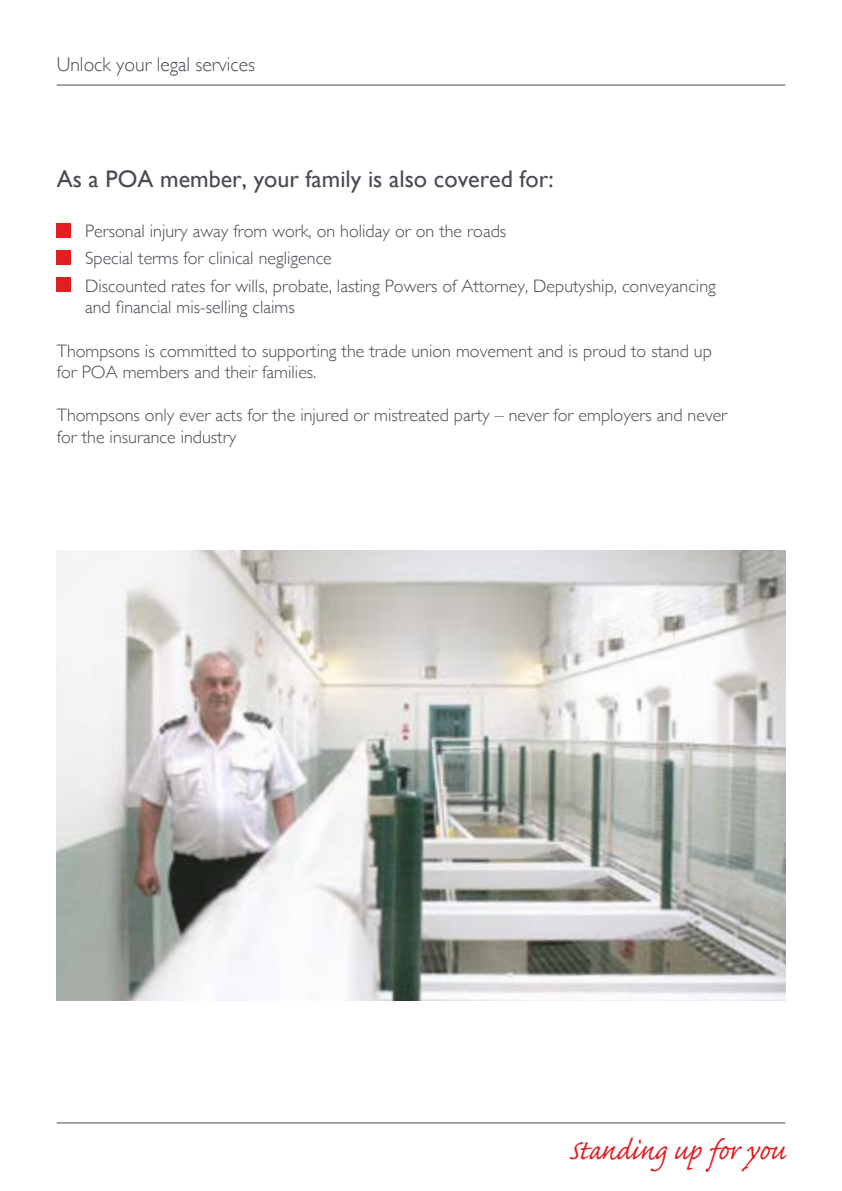
<style>
.page{position:relative;width:842px;height:1191px;background:#fff}
.page>*{position:absolute;margin:0;border:0;box-sizing:border-box;transform-origin:0 0}
.t1{font:36px "Caflisch Script Pro";letter-spacing:-.005em;color:#e11f21}
.t2{font:24px "Gill Sans";color:#484b54}
.t3{font:300 20px "Gill Sans";color:#484b54}
.t4{font:300 18px/27.2px "Gill Sans";color:#484b54}
</style>
<div class="page">
<hr style="left:57px;top:85px;width:728px;height:1px;background:#484b54">
<hr style="left:57px;top:1122px;width:728px;height:1px;background:#484b54">
<div style="left:57px;top:223px;width:14px;height:14px;background:#e11f21"></div>
<div style="left:57px;top:250px;width:14px;height:14px;background:#e11f21"></div>
<div style="left:57px;top:277px;width:14px;height:15px;background:#e11f21"></div>
<img style="left:57px;top:550px;width:728px;height:450px">
<p class="t3" style="left:57px;top:48px;width:200px">Unlock your legal services</p>
<h2 class="t2" style="left:57px;top:164px;width:498px">As a POA member, your family is also covered for:</h2>
<p class="t4" style="left:85px;top:217px;width:632px">Personal injury away from work, on holiday or on the roads<br>Special terms for clinical negligence<br>Discounted rates for wills, probate, lasting Powers of Attorney, Deputyship, conveyancing</p>
<p class="t4" style="left:85px;top:293px;width:211px">and financial mis-selling claims</p>
<p class="t4" style="left:57px;top:339px;width:657px;line-height:21.6px">Thompsons is committed to supporting the trade union movement and is proud to stand up for POA members and their families.</p>
<p class="t4" style="left:57px;top:404px;width:672px;line-height:21.6px">Thompsons only ever acts for the injured or mistreated party – never for employers and never for the insurance industry</p>
<h1 class="t1" style="left:569px;top:1131px;width:218px">Standing up for you</h1>
</div>
